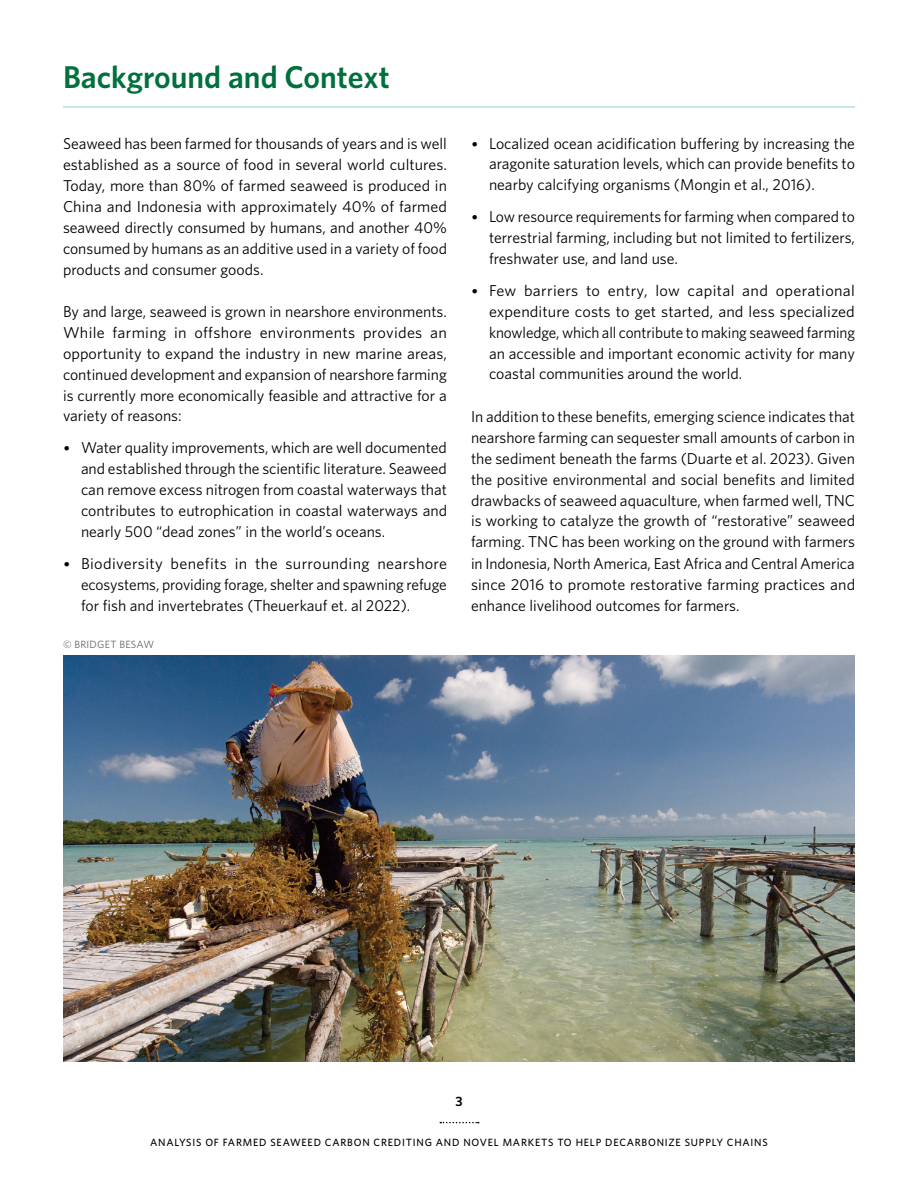
<style>
.page{position:relative;width:918px;height:1188px;background:#fff}
.page>*{position:absolute;margin:0;border:0;box-sizing:border-box;transform-origin:0 0}
.t1{font:600 31.5px "Whitney";color:#00703c}
.t2{font:15.75px/21px "Whitney";color:#000;text-align:justify}
.t3{font:600 13.5px "Whitney";color:#000}
.t4{font:500 10.5px "Whitney";letter-spacing:.075em;color:#000}
.t5{font:10.5px "Whitney";letter-spacing:.025em;color:#636466}
.s1{font-family:"Chronicle Text G2";font-weight:700;font-size:15px}
</style>
<div class="page">
<svg style="left:440px;top:1122px;width:39px;height:1px"></svg>
<hr style="left:63px;top:106px;width:792px;height:2px;background:#b7dee0">
<img style="left:63px;top:655px;width:792px;height:407px">
<h1 class="t1" style="left:63px;top:56px;width:328px">Background and Context</h1>
<p class="t2" style="left:63px;top:132px;width:386px">Seaweed has been farmed for thousands of years and is well established as a source of food in several world cultures.<br>Today, more than 80% of farmed seaweed is produced in China and Indonesia with approximately 40% of farmed seaweed directly consumed by humans, and another 40% consumed by humans as an additive used in a variety of food products and consumer goods.</p>
<p class="t2" style="left:63px;top:300px;width:386px">By and large, seaweed is grown in nearshore environments.<br>While farming in offshore environments provides an opportunity to expand the industry in new marine areas, continued development and expansion of nearshore farming is currently more economically feasible and attractive for a variety of reasons:</p>
<p class="t2" style="left:81px;top:437px;width:368px;text-indent:-18px"><span class="s1">•</span> Water quality improvements, which are well documented and established through the scientific literature. Seaweed can remove excess nitrogen from coastal waterways that contributes to eutrophication in coastal waterways and nearly 500 “dead zones” in the world’s oceans.</p>
<p class="t2" style="left:81px;top:552px;width:368px;text-indent:-18px"><span class="s1">•</span> Biodiversity benefits in the surrounding nearshore ecosystems, providing forage, shelter and spawning refuge for fish and invertebrates (Theuerkauf et. al 2022).</p>
<p class="t5" style="left:63px;top:637px;width:93px">© BRIDGET BESAW</p>
<p class="t2" style="left:489px;top:132px;width:367px;text-indent:-18px"><span class="s1">•</span> Localized ocean acidification buffering by increasing the aragonite saturation levels, which can provide benefits to nearby calcifying organisms (Mongin et al., 2016).</p>
<p class="t2" style="left:489px;top:206px;width:368px;text-indent:-18px"><span class="s1">•</span> Low resource requirements for farming when compared to terrestrial farming, including but not limited to fertilizers, freshwater use, and land use.</p>
<p class="t2" style="left:489px;top:279px;width:368px;text-indent:-18px"><span class="s1">•</span> Few barriers to entry, low capital and operational expenditure costs to get started, and less specialized knowledge, which all contribute to making seaweed farming an accessible and important economic activity for many coastal communities around the world.</p>
<p class="t2" style="left:471px;top:405px;width:386px">In addition to these benefits, emerging science indicates that nearshore farming can sequester small amounts of carbon in the sediment beneath the farms (Duarte et al. 2023). Given the positive environmental and social benefits and limited drawbacks of seaweed aquaculture, when farmed well, TNC is working to catalyze the growth of “restorative” seaweed farming. TNC has been working on the ground with farmers in Indonesia, North America, East Africa and Central America since 2016 to promote restorative farming practices and enhance livelihood outcomes for farmers.</p>
<p class="t3" style="left:455px;top:1092px;width:9px">3</p>
<p class="t4" style="left:150px;top:1136px;width:619px">ANALYSIS OF FARMED SEAWEED CARBON CREDITING AND NOVEL MARKETS TO HELP DECARBONIZE SUPPLY CHAINS</p>
</div>
